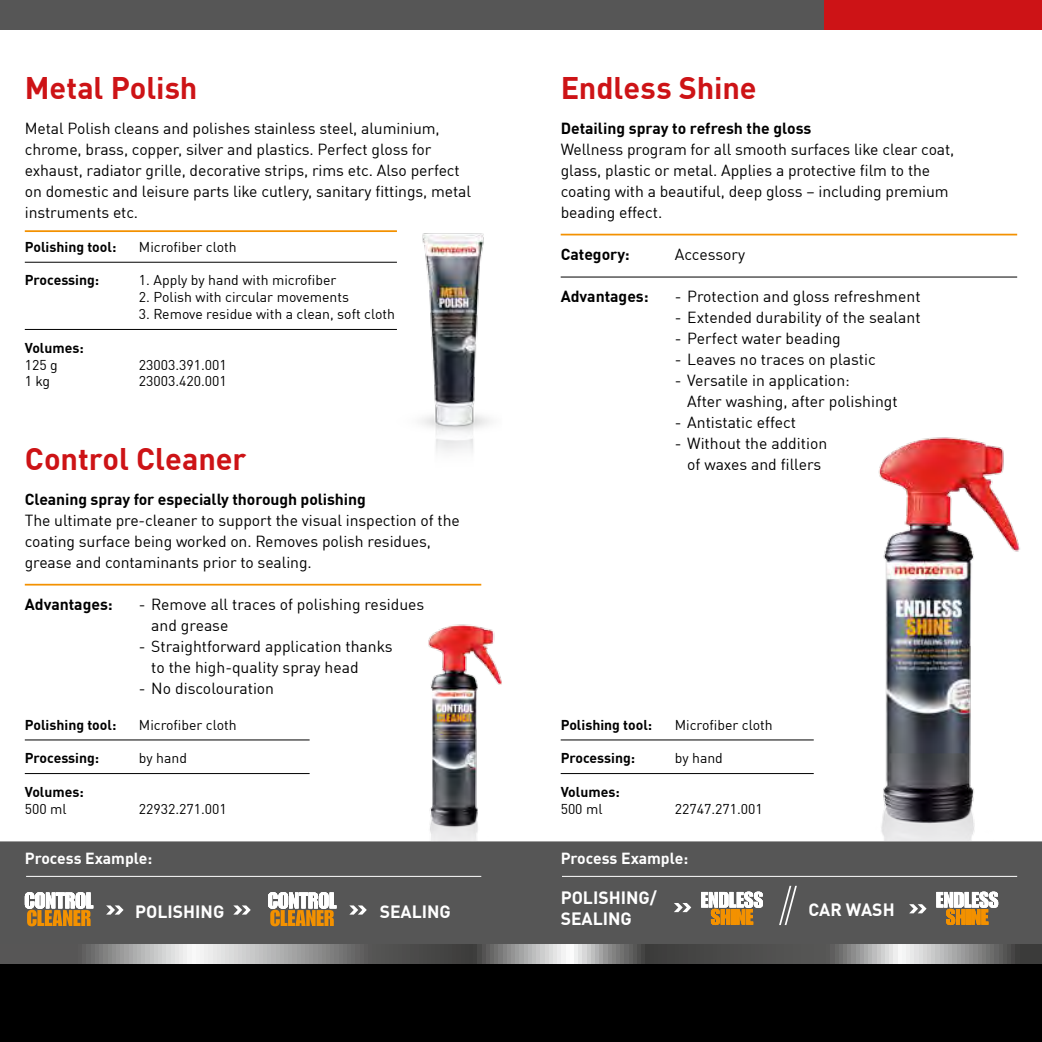
<style>
.page{position:relative;width:1042px;height:1042px;background:#fff}
.page>*{position:absolute;margin:0;border:0;box-sizing:border-box;transform-origin:0 0}
.t1{font:700 30.62px "DIN Offc Pro";color:#cd1316}
.t2{font:700 17.5px/21px "DIN Offc Pro";color:#fff}
.t3{font:15.75px/21px "DIN Offc Pro";letter-spacing:-.005em;color:#000}
.t4{font:700 15.75px "DIN Offc Pro";letter-spacing:-.005em;color:#000}
.t5{font:700 15.75px "DIN Offc Pro";color:#fff}
.t6{font:14px "DIN Offc Pro";color:#000}
.t7{font:700 14px "DIN Offc Pro";color:#000}
</style>
<div class="page">
<div style="left:0;top:841px;width:1042px;height:103px;background:#565656"></div>
<hr style="left:561px;top:234px;width:456px;height:1px;background:#f39100">
<hr style="left:561px;top:277px;width:456px;height:1px;background:#000">
<div style="left:0;top:963px;width:1042px;height:79px;background:#000"></div>
<div style="left:823px;top:0;width:219px;height:30px;background:#cd1316"></div>
<div style="left:0;top:0;width:823px;height:30px;background:#565656"></div>
<svg style="left:0;top:944px;width:1042px;height:19px;background:#848483"></svg>
<hr style="left:562px;top:876px;width:455px;height:1px;background:#fff">
<hr style="left:26px;top:876px;width:455px;height:1px;background:#fff">
<hr style="left:561px;top:739px;width:253px;height:1px;background:#000">
<hr style="left:561px;top:773px;width:253px;height:1px;background:#000">
<hr style="left:25px;top:584px;width:456px;height:1px;background:#f39100">
<hr style="left:25px;top:230px;width:372px;height:2px;background:#f39100">
<hr style="left:25px;top:262px;width:372px;height:1px;background:#000">
<hr style="left:25px;top:329px;width:372px;height:1px;background:#000">
<hr style="left:25px;top:739px;width:285px;height:1px;background:#000">
<hr style="left:25px;top:773px;width:285px;height:1px;background:#000">
<img style="left:385px;top:230px;width:105px;height:222px">
<img style="left:428px;top:624px;width:74px;height:217px">
<img style="left:878px;top:437px;width:142px;height:403px">
<svg style="left:106px;top:905px;width:18px;height:9px"></svg>
<svg style="left:233px;top:905px;width:18px;height:9px"></svg>
<svg style="left:349px;top:905px;width:18px;height:9px"></svg>
<svg style="left:25px;top:909px;width:68px;height:17px"></svg>
<img style="left:25px;top:892px;width:68px;height:17px">
<svg style="left:268px;top:909px;width:68px;height:17px"></svg>
<img style="left:268px;top:892px;width:68px;height:17px">
<svg style="left:701px;top:891px;width:62px;height:34px"></svg>
<svg style="left:936px;top:891px;width:62px;height:34px"></svg>
<svg style="left:674px;top:903px;width:17px;height:9px"></svg>
<svg style="left:909px;top:904px;width:17px;height:9px"></svg>
<svg style="left:778px;top:884px;width:20px;height:43px"></svg>
<h1 class="t1" style="left:25px;top:63px;width:174px">Metal Polish</h1>
<p class="t3" style="left:25px;top:116px;width:448px">Metal Polish cleans and polishes stainless steel, aluminium, chrome, brass, copper, silver and plastics. Perfect gloss for exhaust, radiator grille, decorative strips, rims etc. Also perfect on domestic and leisure parts like cutlery, sanitary fittings, metal instruments etc.</p>
<p class="t7" style="left:25px;top:235px;width:93px">Polishing tool:</p>
<p class="t6" style="left:139px;top:236px;width:99px">Microfiber cloth</p>
<p class="t7" style="left:25px;top:269px;width:76px">Processing:</p>
<p class="t6" style="left:139px;top:269px;width:199px">1. Apply by hand with microfiber</p>
<p class="t6" style="left:139px;top:286px;width:211px">2. Polish with circular movements</p>
<p class="t6" style="left:139px;top:303px;width:257px">3. Remove residue with a clean, soft cloth</p>
<p class="t7" style="left:25px;top:336px;width:61px">Volumes:</p>
<p class="t6" style="left:25px;top:353px;width:35px">125 g</p>
<p class="t6" style="left:139px;top:353px;width:89px">23003.391.001</p>
<p class="t6" style="left:25px;top:370px;width:27px">1 kg</p>
<p class="t6" style="left:139px;top:370px;width:89px">23003.420.001</p>
<h1 class="t1" style="left:25px;top:434px;width:223px">Control Cleaner</h1>
<p class="t4" style="left:25px;top:486px;width:342px">Cleaning spray for especially thorough polishing</p>
<p class="t3" style="left:25px;top:508px;width:436px">The ultimate pre-cleaner to support the visual inspection of the coating surface being worked on. Removes polish residues, grease and contaminants prior to sealing.</p>
<p class="t4" style="left:25px;top:591px;width:90px">Advantages:</p>
<p class="t3" style="left:151px;top:592px;width:274px;text-indent:-12px">- Remove all traces of polishing residues and grease</p>
<p class="t3" style="left:151px;top:634px;width:243px;text-indent:-12px">- Straightforward application thanks to the high-quality spray head</p>
<p class="t3" style="left:139px;top:676px;width:137px">- No discolouration</p>
<p class="t7" style="left:25px;top:713px;width:93px">Polishing tool:</p>
<p class="t6" style="left:139px;top:713px;width:99px">Microfiber cloth</p>
<p class="t7" style="left:25px;top:746px;width:76px">Processing:</p>
<p class="t6" style="left:139px;top:747px;width:50px">by hand</p>
<p class="t7" style="left:25px;top:780px;width:61px">Volumes:</p>
<p class="t6" style="left:25px;top:797px;width:43px">500 ml</p>
<p class="t6" style="left:139px;top:797px;width:89px">22932.271.001</p>
<h1 class="t1" style="left:561px;top:63px;width:197px">Endless Shine</h1>
<p class="t4" style="left:561px;top:115px;width:252px">Detailing spray to refresh the gloss</p>
<p class="t3" style="left:561px;top:137px;width:395px">Wellness program for all smooth surfaces like clear coat, glass, plastic or metal. Applies a protective film to the coating with a beautiful, deep gloss – including premium beading effect.</p>
<p class="t4" style="left:561px;top:241px;width:71px">Category:</p>
<p class="t3" style="left:675px;top:242px;width:72px">Accessory</p>
<p class="t4" style="left:561px;top:283px;width:90px">Advantages:</p>
<p class="t3" style="left:675px;top:284px;width:247px">- Protection and gloss refreshment</p>
<p class="t3" style="left:675px;top:305px;width:247px">- Extended durability of the sealant</p>
<p class="t3" style="left:675px;top:326px;width:167px">- Perfect water beading</p>
<p class="t3" style="left:675px;top:347px;width:202px">- Leaves no traces on plastic</p>
<p class="t3" style="left:687px;top:368px;width:212px;text-indent:-12px">- Versatile in application:<br>After washing, after polishingt</p>
<p class="t3" style="left:675px;top:410px;width:123px">- Antistatic effect</p>
<p class="t3" style="left:675px;top:431px;width:154px;text-align:center">- Without the addition of waxes and fillers</p>
<p class="t7" style="left:561px;top:713px;width:93px">Polishing tool:</p>
<p class="t6" style="left:675px;top:713px;width:99px">Microfiber cloth</p>
<p class="t7" style="left:561px;top:746px;width:76px">Processing:</p>
<p class="t6" style="left:675px;top:747px;width:50px">by hand</p>
<p class="t7" style="left:561px;top:780px;width:61px">Volumes:</p>
<p class="t6" style="left:561px;top:797px;width:43px">500 ml</p>
<p class="t6" style="left:675px;top:797px;width:89px">22747.271.001</p>
<p class="t5" style="left:25px;top:845px;width:129px">Process Example:</p>
<p class="t5" style="left:561px;top:845px;width:129px">Process Example:</p>
<p class="t2" style="left:135px;top:898px;width:91px">POLISHING</p>
<p class="t2" style="left:380px;top:898px;width:73px">SEALING</p>
<p class="t2" style="left:561px;top:884px;width:98px">POLISHING/<br>SEALING</p>
<p class="t2" style="left:808px;top:897px;width:88px">CAR WASH</p>
</div>
